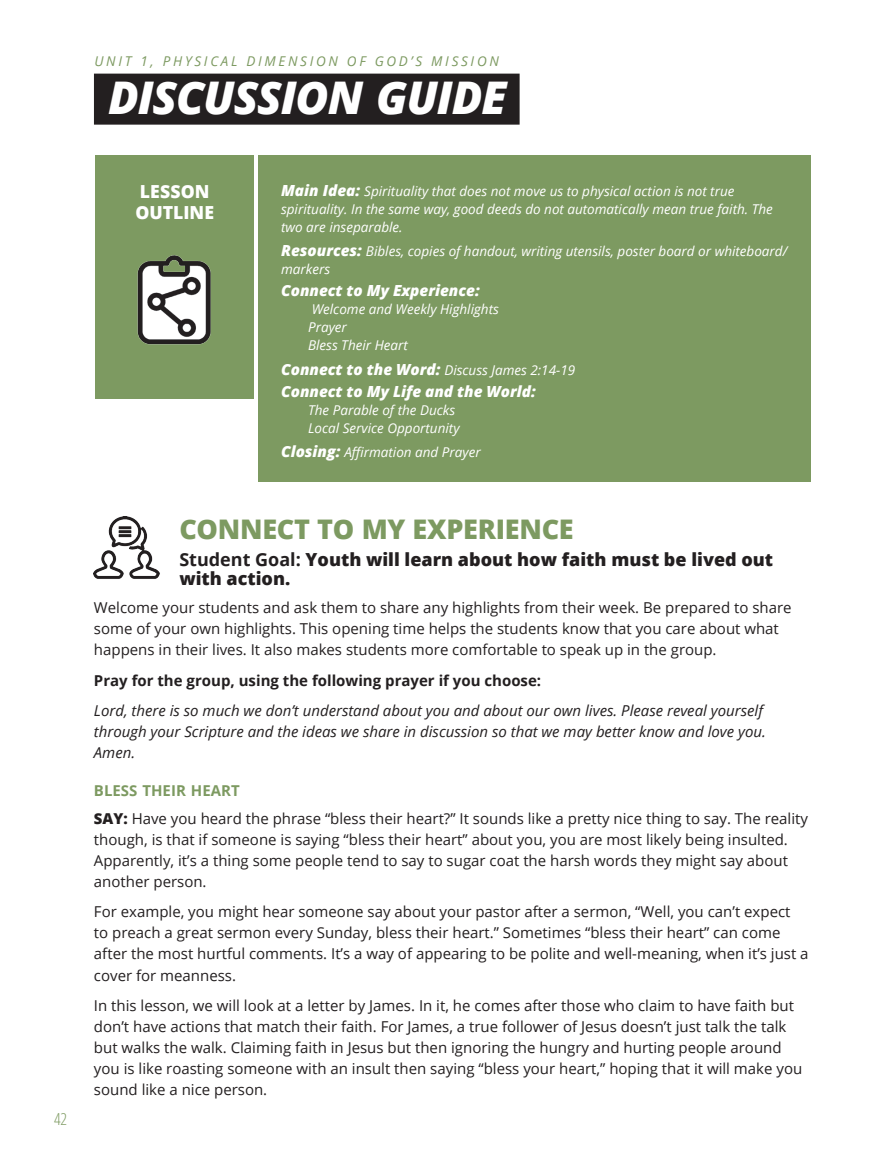
<style>
.page{position:relative;width:891px;height:1175px;background:#fff}
.page>*{position:absolute;margin:0;border:0;box-sizing:border-box;transform-origin:0 0}
.Headline{font:italic 800 45px "Open Sans";letter-spacing:-.025em;color:#fff}
.Subhead_Level1{font:800 27px "Open Sans";letter-spacing:-.01em;color:#7d9a61}
.Subhead_Level2{font:800 18px/19.5px "Open Sans";color:#231f20}
.Sidebar{font:800 18px/21.6px "Open Sans";letter-spacing:.005em;color:#fff}
.t1{font:300 condensed 16.5px "Open Sans";color:#7d9a61}
.Profile_box{font:italic 800 15.3px "Open Sans";color:#fff}
.BodyText{font:15px/21px "Open Sans";color:#231f20}
.BodyText-2{font:italic 15px/21px "Open Sans";color:#231f20}
.BodyText-3{font:700 15px "Open Sans";color:#231f20}
.Subhead_Level3{font:700 15px "Open Sans";color:#7d9a61}
.Profile_box-2{font:italic 13.5px/18px "Open Sans";color:#fff}
.t2{font:italic 13.5px "Open Sans";letter-spacing:.2em;color:#7d9a61}
.s1{font-weight:800;font-size:15.3px}
.s2{font-weight:700}
.s3{font-weight:800}
</style>
<div class="page">
<div style="left:258px;top:156px;width:553px;height:326px;background:#7d9a61"></div>
<div style="left:95px;top:156px;width:159px;height:243px;background:#7d9a61"></div>
<img style="left:137px;top:255px;width:74px;height:90px">
<div style="left:94px;top:74px;width:426px;height:51px;background:#231f20"></div>
<img style="left:93px;top:517px;width:67px;height:62px">
<p class="t2" style="left:94px;top:52px;width:406px">UNIT 1, PHYSICAL DIMENSION OF GOD’S MISSION</p>
<p class="Headline" style="left:108px;top:64px;width:400px">DISCUSSION GUIDE</p>
<p class="t1" style="left:54px;top:1108px;width:15px">42</p>
<p class="Sidebar" style="left:135px;top:179px;width:80px">LESSON<br>OUTLINE</p>
<p class="Profile_box-2" style="left:281px;top:181px;width:493px"><span class="s1">Main Idea:</span> Spirituality that does not move us to physical action is not true spirituality. In the same way, good deeds do not automatically mean true faith. The two are inseparable.</p>
<p class="Profile_box-2" style="left:281px;top:242px;width:508px"><span class="s1">Resources:</span> Bibles, copies of handout, writing utensils, poster board or whiteboard/ markers</p>
<p class="Profile_box" style="left:281px;top:279px;width:200px">Connect to My Experience:</p>
<p class="Profile_box-2" style="left:308px;top:300px;width:192px">Welcome and Weekly Highlights<br>Prayer<br>Bless Their Heart</p>
<p class="Profile_box-2" style="left:281px;top:361px;width:296px"><span class="s1">Connect to the Word:</span> Discuss James 2:14-19</p>
<p class="Profile_box" style="left:281px;top:379px;width:256px">Connect to My Life and the World:</p>
<p class="Profile_box-2" style="left:308px;top:400px;width:153px">The Parable of the Ducks<br>Local Service Opportunity</p>
<p class="Profile_box-2" style="left:281px;top:443px;width:201px"><span class="s1">Closing:</span> Affirmation and Prayer</p>
<p class="Subhead_Level1" style="left:179px;top:509px;width:396px">CONNECT TO MY EXPERIENCE</p>
<p class="Subhead_Level2" style="left:179px;top:548px;width:595px"><span class="s2">Student Goal:</span> Youth will learn about how faith must be lived out with action.</p>
<p class="BodyText" style="left:94px;top:596px;width:699px">Welcome your students and ask them to share any highlights from their week. Be prepared to share some of your own highlights. This opening time helps the students know that you care about what happens in their lives. It also makes students more comfortable to speak up in the group.</p>
<p class="BodyText-3" style="left:94px;top:669px;width:449px">Pray for the group, using the following prayer if you choose:</p>
<p class="BodyText-2" style="left:94px;top:700px;width:674px">Lord, there is so much we don’t understand about you and about our own lives. Please reveal yourself through your Scripture and the ideas we share in discussion so that we may better know and love you.<br>Amen.</p>
<p class="Subhead_Level3" style="left:94px;top:780px;width:147px">BLESS THEIR HEART</p>
<p class="BodyText" style="left:94px;top:807px;width:716px"><span class="s3">SAY:</span> Have you heard the phrase “bless their heart?” It sounds like a pretty nice thing to say. The reality though, is that if someone is saying “bless their heart” about you, you are most likely being insulted.<br>Apparently, it’s a thing some people tend to say to sugar coat the harsh words they might say about another person.</p>
<p class="BodyText" style="left:94px;top:901px;width:716px">For example, you might hear someone say about your pastor after a sermon, “Well, you can’t expect to preach a great sermon every Sunday, bless their heart.” Sometimes “bless their heart” can come after the most hurtful comments. It’s a way of appearing to be polite and well-meaning, when it’s just a cover for meanness.</p>
<p class="BodyText" style="left:94px;top:994px;width:710px">In this lesson, we will look at a letter by James. In it, he comes after those who claim to have faith but don’t have actions that match their faith. For James, a true follower of Jesus doesn’t just talk the talk but walks the walk. Claiming faith in Jesus but then ignoring the hungry and hurting people around you is like roasting someone with an insult then saying “bless your heart,” hoping that it will make you sound like a nice person.</p>
</div>
